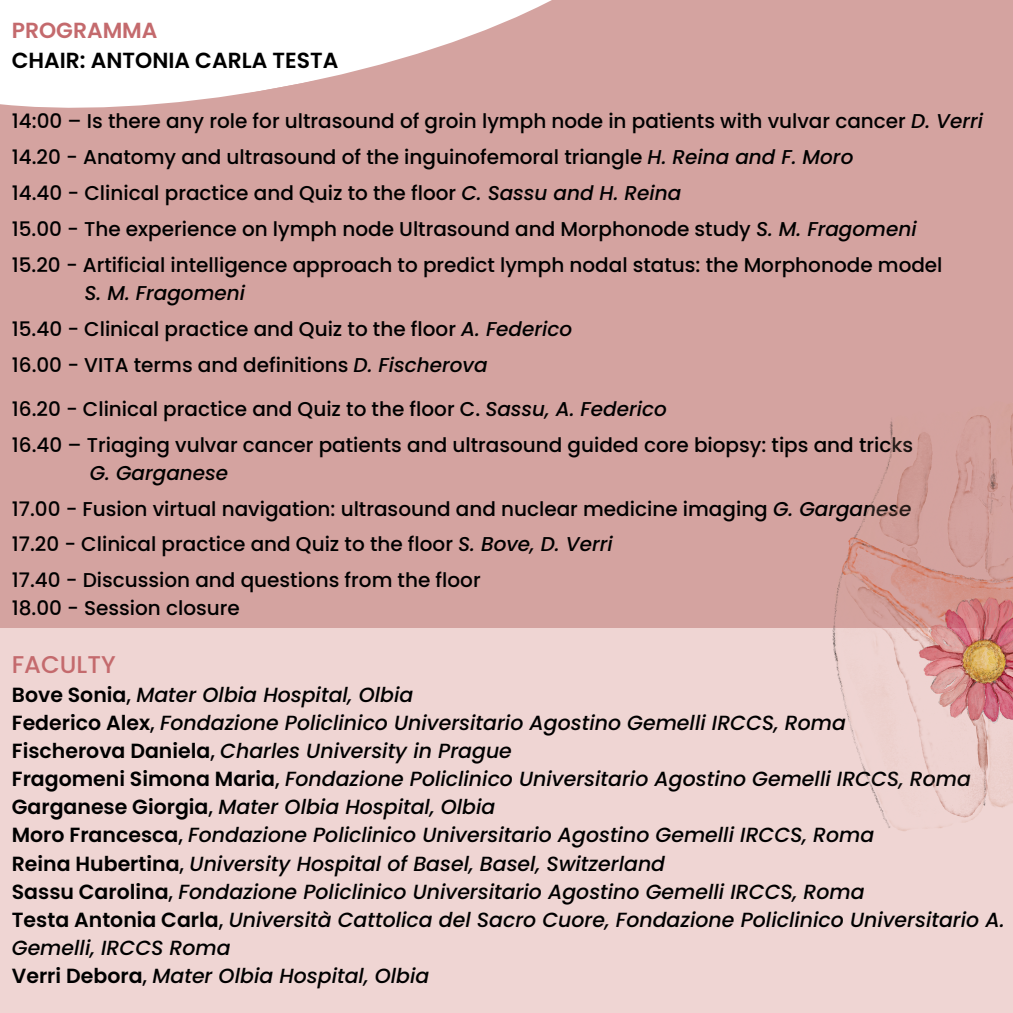
<style>
.page{position:relative;width:1013px;height:1013px;background:#fff}
.page>*{position:absolute;margin:0;border:0;box-sizing:border-box;transform-origin:0 0}
.t1{font:500 24.25px "Poppins";color:#c46a6d}
.t2{font:600 21.88px "Poppins";color:#000}
.t3{font:600 21.88px "Poppins";color:#c46a6d}
.t4{font:italic 500 20.5px/28.1px "Poppins";color:#000}
.t5{font:500 20px/36px "Poppins";color:#000}
.s1{font-style:italic}
.s2{font-weight:600;font-style:normal}
.s3{font-style:normal}
</style>
<div class="page">
<div style="left:0;top:0;width:1012px;height:1012px;background:#efd5d3"></div>
<div style="left:0;top:0;width:1012px;height:627px;background:#d4a3a0"></div>
<svg style="left:0;top:0;width:552px;height:108px;fill:#fff"></svg>
<img style="left:831px;top:415px;width:181px;height:416px">
<p class="t3" style="left:12px;top:15px;width:147px">PROGRAMMA</p>
<p class="t2" style="left:12px;top:45px;width:328px">CHAIR: ANTONIA CARLA TESTA</p>
<p class="t5" style="left:12px;top:103px;width:972px">14:00 – Is there any role for ultrasound of groin lymph node in patients with vulvar cancer <span class="s1">D. Verri </span>14.20 - Anatomy and ultrasound of the inguinofemoral triangle <span class="s1">H. Reina and F. Moro<br></span>14.40 - Clinical practice and Quiz to the floor <span class="s1">C. Sassu and H. Reina<br></span>15.00 - The experience on lymph node Ultrasound and Morphonode study <span class="s1">S. M. Fragomeni<br></span>15.20 - Artificial intelligence approach to predict lymph nodal status: the Morphonode model</p>
<p class="t5" style="left:12px;top:275px;width:562px;text-indent:73px"><span class="s1">S. M. Fragomeni<br></span>15.40 - Clinical practice and Quiz to the floor <span class="s1">A. Federico<br></span>16.00 - VITA terms and definitions <span class="s1">D. Fischerova</span></p>
<p class="t5" style="left:12px;top:391px;width:902px">16.20 - Clinical practice and Quiz to the floor C. <span class="s1">Sassu, A. Federico<br></span>16.40 – Triaging vulvar cancer patients and ultrasound guided core biopsy: tips and tricks</p>
<p class="t5" style="left:12px;top:454px;width:901px;text-indent:78px"><span class="s1">G. Garganese<br></span>17.00 - Fusion virtual navigation: ultrasound and nuclear medicine imaging <span class="s1">G. Garganese </span>17.20 - Clinical practice and Quiz to the floor <span class="s1">S. Bove, D. Verri<br></span>17.40 - Discussion and questions from the floor</p>
<p class="t5" style="left:12px;top:590px;width:229px">18.00 - Session closure</p>
<p class="t1" style="left:12px;top:647px;width:105px">FACULTY</p>
<p class="t4" style="left:12px;top:680px;width:994px"><span class="s2">Bove Sonia</span><span class="s3">,</span> Mater Olbia Hospital, Olbia<br><span class="s2">Federico Alex</span><span class="s3">,</span> Fondazione Policlinico Universitario Agostino Gemelli IRCCS, Roma<br><span class="s2">Fischerova Daniela</span><span class="s3">,</span> Charles University in Prague<br><span class="s2">Fragomeni Simona Maria</span><span class="s3">,</span> Fondazione Policlinico Universitario Agostino Gemelli IRCCS, Roma <span class="s2">Garganese Giorgia</span><span class="s3">,</span> Mater Olbia Hospital, Olbia<br><span class="s2">Moro Francesca</span><span class="s3">,</span> Fondazione Policlinico Universitario Agostino Gemelli IRCCS, Roma<br><span class="s2">Reina Hubertina</span><span class="s3">,</span> University Hospital of Basel, Basel, Switzerland<br><span class="s2">Sassu Carolina</span><span class="s3">,</span> Fondazione Policlinico Universitario Agostino Gemelli IRCCS, Roma<br><span class="s2">Testa Antonia Carla</span><span class="s3">,</span> Università Cattolica del Sacro Cuore, Fondazione Policlinico Universitario A.<br>Gemelli, IRCCS Roma<br><span class="s2">Verri Debora</span><span class="s3">,</span> Mater Olbia Hospital, Olbia</p>
</div>
